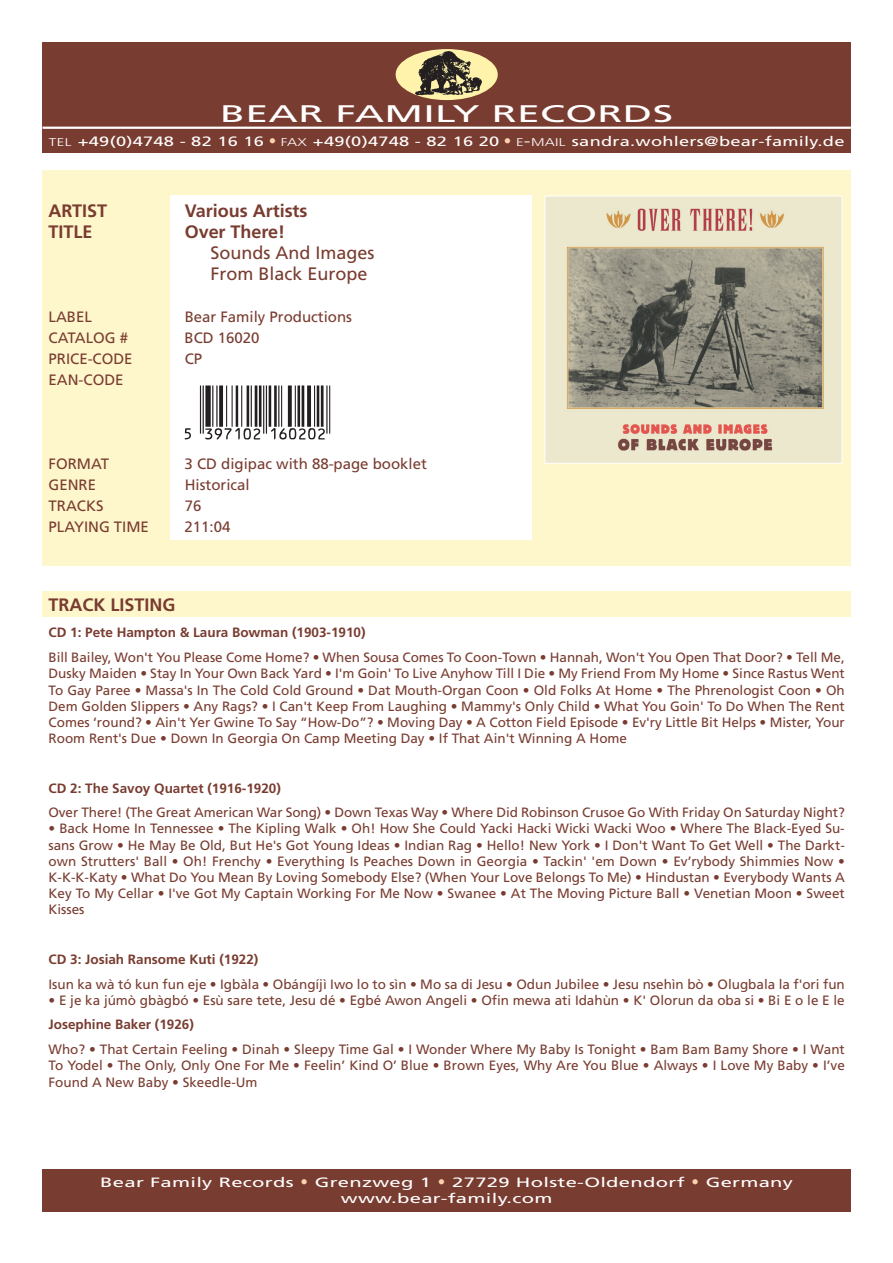
<style>
.page{position:relative;width:893px;height:1263px;background:#fff}
.page>*{position:absolute;margin:0;border:0;box-sizing:border-box;transform-origin:0 0}
.t1{font:108px "UPC Half Narrow";color:#231f20}
.t2{font:24px "Frutiger";letter-spacing:.01em;color:#fff;scale:1.7 1}
.t3{font:700 18px "Frutiger";color:#793c30}
.t4{font:18px/21px "Frutiger";color:#793c30}
.t5{font:15px "Frutiger";color:#793c30}
.t6{font:13.5px/16.2px "Frutiger";color:#793c30;text-align:justify}
.t7{font:700 13.5px "Frutiger";color:#793c30}
.t8{font:13.5px "Frutiger";letter-spacing:.015em;color:#fff;scale:1.35 1}
.t9{font:13.5px/16.5px "Frutiger";letter-spacing:.015em;color:#fff;text-align:center;scale:1.5 1}
.s1{font-weight:300;font-size:11.25px}
.s2{font-weight:300;font-size:15px;color:#fdd1ad}
.s3{font-weight:300;font-size:15px}
</style>
<div class="page">
<div style="left:43px;top:43px;width:807px;height:110px;background:#793c30"></div>
<div style="left:43px;top:1169px;width:807px;height:43px;background:#793c30"></div>
<div style="left:395px;top:49px;width:102px;height:51px;background:#fff3ac;border-radius:50%"></div>
<img style="left:413px;top:49px;width:69px;height:49px">
<hr style="left:43px;top:127px;width:807px;height:2px;background:#fff">
<div style="left:43px;top:170px;width:807px;height:396px;background:#fff7cc"></div>
<div style="left:170px;top:196px;width:361px;height:344px;background:#fff"></div>
<img style="left:546px;top:198px;width:294px;height:264px">
<div style="left:544px;top:196px;width:298px;height:268px;border:1px solid #fff"></div>
<div style="left:43px;top:591px;width:807px;height:26px;background:#fff7cc"></div>
<h2 class="t2" style="left:220px;top:103px;width:268px">BEAR FAMILY RECORDS</h2>
<p class="t8" style="left:49px;top:135px;width:590px"><span class="s1">TEL</span> +49(0)4748 - 82 16 16 <span class="s2">•</span> <span class="s1">FAX</span> +49(0)4748 - 82 16 20 <span class="s2">•</span> <span class="s1">E</span><span class="s3">-</span><span class="s1">MAIL</span> sandra.wohlers@bear-family.de</p>
<h3 class="t3" style="left:49px;top:204px;width:60px">ARTIST</h3>
<h3 class="t3" style="left:185px;top:204px;width:124px">Various Artists</h3>
<h3 class="t3" style="left:49px;top:225px;width:45px">TITLE</h3>
<h3 class="t3" style="left:185px;top:225px;width:102px">Over There!</h3>
<h3 class="t4" style="left:211px;top:244px;width:165px">Sounds And Images<br>From Black Europe</h3>
<p class="t5" style="left:49px;top:311px;width:45px">LABEL</p>
<p class="t5" style="left:185px;top:311px;width:169px">Bear Family Productions</p>
<p class="t5" style="left:49px;top:332px;width:81px">CATALOG #</p>
<p class="t5" style="left:185px;top:332px;width:76px">BCD 16020</p>
<p class="t5" style="left:49px;top:353px;width:86px">PRICE-CODE</p>
<p class="t5" style="left:185px;top:353px;width:19px">CP</p>
<p class="t5" style="left:49px;top:374px;width:76px">EAN-CODE</p>
<h1 class="t1" style="left:185px;top:339px;width:157px">ÇxDTRBAMy160202z</h1>
<p class="t5" style="left:49px;top:458px;width:62px">FORMAT</p>
<p class="t5" style="left:185px;top:458px;width:244px">3 CD digipac with 88-page booklet</p>
<p class="t5" style="left:49px;top:479px;width:49px">GENRE</p>
<p class="t5" style="left:185px;top:479px;width:66px">Historical</p>
<p class="t5" style="left:49px;top:500px;width:56px">TRACKS</p>
<p class="t5" style="left:185px;top:500px;width:18px">76</p>
<p class="t5" style="left:49px;top:521px;width:102px">PLAYING TIME</p>
<p class="t5" style="left:185px;top:521px;width:47px">211:04</p>
<h3 class="t3" style="left:49px;top:597px;width:128px">TRACK LISTING</h3>
<p class="t7" style="left:49px;top:627px;width:318px">CD 1: Pete Hampton &amp; Laura Bowman (1903-1910)</p>
<p class="t6" style="left:49px;top:650px;width:797px">Bill Bailey, Won't You Please Come Home? • When Sousa Comes To Coon-Town • Hannah, Won't You Open That Door? • Tell Me, Dusky Maiden • Stay In Your Own Back Yard • I'm Goin' To Live Anyhow Till I Die • My Friend From My Home • Since Rastus Went To Gay Paree • Massa's In The Cold Cold Ground • Dat Mouth-Organ Coon • Old Folks At Home • The Phrenologist Coon • Oh Dem Golden Slippers • Any Rags? • I Can't Keep From Laughing • Mammy's Only Child • What You Goin' To Do When The Rent Comes ‘round? • Ain't Yer Gwine To Say “How-Do”? • Moving Day • A Cotton Field Episode • Ev'ry Little Bit Helps • Mister, Your Room Rent's Due • Down In Georgia On Camp Meeting Day • If That Ain't Winning A Home</p>
<p class="t7" style="left:49px;top:782px;width:234px">CD 2: The Savoy Quartet (1916-1920)</p>
<p class="t6" style="left:49px;top:805px;width:797px">Over There! (The Great American War Song) • Down Texas Way • Where Did Robinson Crusoe Go With Friday On Saturday Night?</p>
<p class="t6" style="left:49px;top:821px;width:797px">• Back Home In Tennessee • The Kipling Walk • Oh! How She Could Yacki Hacki Wicki Wacki Woo • Where The Black-Eyed Su&shy;sans Grow • He May Be Old, But He's Got Young Ideas • Indian Rag • Hello! New York • I Don't Want To Get Well • The Darkt&shy;own Strutters' Ball • Oh! Frenchy • Everything Is Peaches Down in Georgia • Tackin' 'em Down • Ev’rybody Shimmies Now • K-K-K-Katy • What Do You Mean By Loving Somebody Else? (When Your Love Belongs To Me) • Hindustan • Everybody Wants A Key To My Cellar • I've Got My Captain Working For Me Now • Swanee • At The Moving Picture Ball • Venetian Moon • Sweet Kisses</p>
<p class="t7" style="left:49px;top:953px;width:211px">CD 3: Josiah Ransome Kuti (1922)</p>
<p class="t6" style="left:49px;top:976px;width:797px">Isun ka wà tó kun fun eje • Igbàla • Obángíjì Iwo lo to sìn • Mo sa di Jesu • Odun Jubilee • Jesu nsehìn bò • Olugbala la f'ori fun</p>
<p class="t6" style="left:49px;top:993px;width:797px">• E je ka júmò gbàgbó • Esù sare tete, Jesu dé • Egbé Awon Angeli • Ofin mewa ati Idahùn • K' Olorun da oba si • Bi E o le E le</p>
<p class="t7" style="left:49px;top:1019px;width:147px">Josephine Baker (1926)</p>
<p class="t6" style="left:49px;top:1042px;width:797px">Who? • That Certain Feeling • Dinah • Sleepy Time Gal • I Wonder Where My Baby Is Tonight • Bam Bam Bamy Shore • I Want To Yodel • The Only, Only One For Me • Feelin’ Kind O’ Blue • Brown Eyes, Why Are You Blue • Always • I Love My Baby • I’ve Found A New Baby • Skeedle-Um</p>
<p class="t9" style="left:100px;top:1174px;width:463px">Bear Family Records <span class="s2">•</span> Grenzweg 1 <span class="s2">•</span> 27729 Holste-Oldendorf <span class="s2">•</span> Germany www.bear-family.com</p>
</div>
